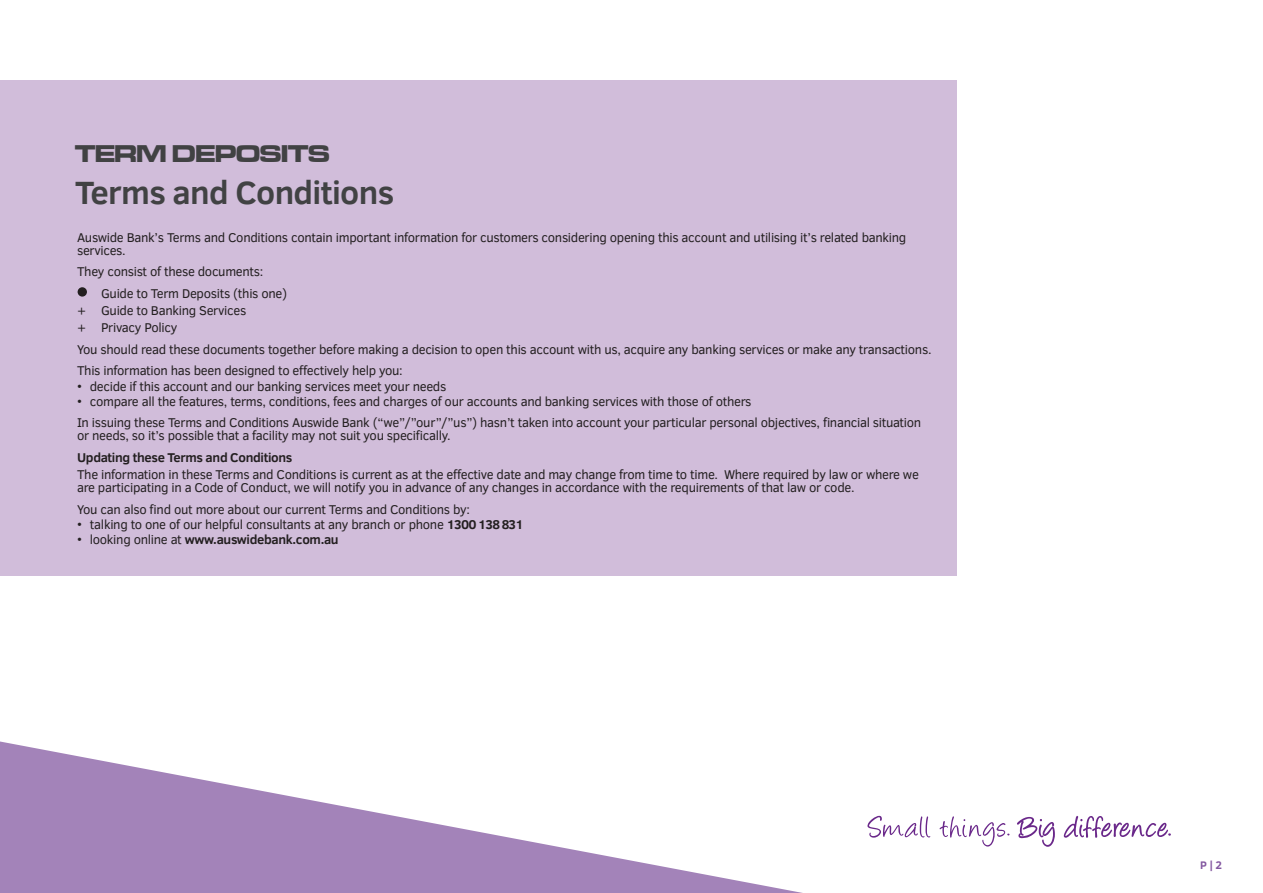
<style>
.page{position:relative;width:1263px;height:893px;background:#fff}
.page>*{position:absolute;margin:0;border:0;box-sizing:border-box;transform-origin:0 0}
.t1{font:700 33px "Clear Sans";letter-spacing:-.02em;color:#414243}
.t2{font:700 25.05px "Microgramma Ext D";letter-spacing:-.025em;color:#414243}
.t3{font:13.05px/21.6px "Clear Sans";letter-spacing:-.025em;color:#231f20}
.t4{font:700 13.05px "Clear Sans";letter-spacing:-.025em;color:#231f20}
.t5{font:700 11.25px "Clear Sans";color:#8357a0}
.s1{font-weight:700}
.s2{font-weight:400}
</style>
<div class="page">
<svg style="left:0;top:741px;width:803px;height:152px"></svg>
<div style="left:0;top:81px;width:957px;height:495px;background:#d1bdda"></div>
<div style="left:78px;top:287px;width:9px;height:10px;background:#231f20;border-radius:50%"></div>
<svg style="left:867px;top:816px;width:63px;height:22px"></svg>
<svg style="left:940px;top:816px;width:69px;height:30px"></svg>
<svg style="left:1017px;top:817px;width:38px;height:30px"></svg>
<svg style="left:1064px;top:816px;width:107px;height:22px"></svg>
<h2 class="t2" style="left:75px;top:138px;width:256px">TERM DEPOSITS</h2>
<h1 class="t1" style="left:75px;top:168px;width:321px">Terms and Conditions</h1>
<p class="t3" style="left:77px;top:230px;width:831px;line-height:13px">Auswide Bank’s Terms and Conditions contain important information for customers considering opening this account and utilising it’s related banking services.</p>
<p class="t3" style="left:101px;top:260px;width:188px;text-indent:-24px">They consist of these documents:<br>Guide to Term Deposits (this one)</p>
<p class="t3" style="left:77px;top:301px;width:171px;line-height:17.2px">+ Guide to Banking Services + Privacy Policy</p>
<p class="t3" style="left:77px;top:338px;width:856px">You should read these documents together before making a decision to open this account with us, acquire any banking services or make any transactions.<br>This information has been designed to effectively help you:</p>
<p class="t3" style="left:77px;top:375px;width:371px">• decide if this account and our banking services meet your needs</p>
<p class="t3" style="left:77px;top:390px;width:846px">• compare all the features, terms, conditions, fees and charges of our accounts and banking services with those of others<br>In issuing these Terms and Conditions Auswide Bank (“we”/”our”/”us”) hasn’t taken into account your particular personal objectives, financial situation</p>
<p class="t3" style="left:77px;top:424px;width:375px">or needs, so it’s possible that a facility may not suit you specifically.</p>
<p class="t4" style="left:77px;top:448px;width:217px">Updating these Terms and Conditions</p>
<p class="t3" style="left:77px;top:467px;width:843px;line-height:13px">The information in these Terms and Conditions is current as at the effective date and may change from time to time. Where required by law or where we are participating in a Code of Conduct, we will notify you in advance of any changes in accordance with the requirements of that law or code.</p>
<p class="t3" style="left:77px;top:498px;width:394px">You can also find out more about our current Terms and Conditions by:</p>
<p class="t3" style="left:77px;top:513px;width:448px">• talking to one of our helpful consultants at any branch or phone <span class="s1">1300 138 831</span></p>
<p class="t4" style="left:77px;top:530px;width:263px"><span class="s2">• looking online at</span> www.auswidebank.com.au</p>
<p class="t5" style="left:1200px;top:857px;width:24px">P | 2</p>
</div>
